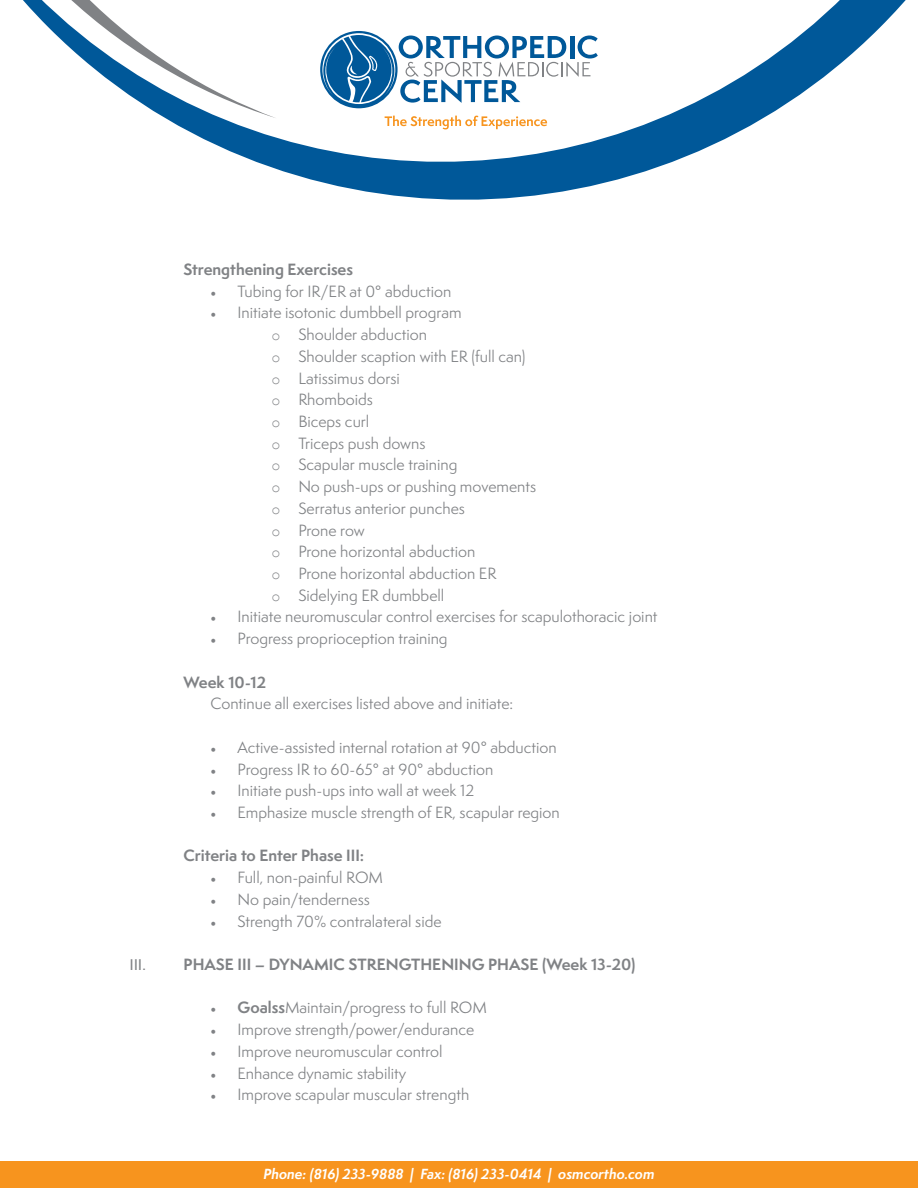
<style>
.page{position:relative;width:918px;height:1188px;background:#fff}
.page>*{position:absolute;margin:0;border:0;box-sizing:border-box;transform-origin:0 0}
.No_Spacing{font:15px "Semplicita Pro";color:#808285}
.No_Spacing-2{font:700 15px "Semplicita Pro";color:#808285}
.t1{font:15px "Helvetica";color:#808285}
.t2{font:italic 700 13.5px "Semplicita Pro";color:#fff}
.s1{font-family:"Minion Pro"}
.s2{font-family:"Courier New"}
.s3{font-weight:700}
</style>
<div class="page">
<div style="left:0;top:1161px;width:918px;height:27px;background:#f7941e"></div>
<svg style="left:23px;top:0;width:883px;height:200px"></svg>
<p class="No_Spacing-2" style="left:184px;top:258px;width:171px">Strengthening Exercises</p>
<p class="No_Spacing" style="left:211px;top:281px;width:242px"><span class="s1">•</span> Tubing for IR/ER at 0° abduction</p>
<p class="No_Spacing" style="left:211px;top:302px;width:253px"><span class="s1">•</span> Initiate isotonic dumbbell program</p>
<p class="No_Spacing" style="left:271px;top:324px;width:157px"><span class="s2">o</span> Shoulder abduction</p>
<p class="No_Spacing" style="left:271px;top:346px;width:256px"><span class="s2">o</span> Shoulder scaption with ER (full can)</p>
<p class="No_Spacing" style="left:271px;top:367px;width:130px"><span class="s2">o</span> Latissimus dorsi</p>
<p class="No_Spacing" style="left:271px;top:389px;width:103px"><span class="s2">o</span> Rhomboids</p>
<p class="No_Spacing" style="left:271px;top:411px;width:100px"><span class="s2">o</span> Biceps curl</p>
<p class="No_Spacing" style="left:271px;top:433px;width:156px"><span class="s2">o</span> Triceps push downs</p>
<p class="No_Spacing" style="left:271px;top:454px;width:188px"><span class="s2">o</span> Scapular muscle training</p>
<p class="No_Spacing" style="left:271px;top:476px;width:266px"><span class="s2">o</span> No push-ups or pushing movements</p>
<p class="No_Spacing" style="left:271px;top:498px;width:195px"><span class="s2">o</span> Serratus anterior punches</p>
<p class="No_Spacing" style="left:271px;top:519px;width:95px"><span class="s2">o</span> Prone row</p>
<p class="No_Spacing" style="left:271px;top:541px;width:205px"><span class="s2">o</span> Prone horizontal abduction</p>
<p class="No_Spacing" style="left:271px;top:563px;width:226px"><span class="s2">o</span> Prone horizontal abduction ER</p>
<p class="No_Spacing" style="left:271px;top:585px;width:175px"><span class="s2">o</span> Sidelying ER dumbbell</p>
<p class="No_Spacing" style="left:211px;top:606px;width:448px"><span class="s1">•</span> Initiate neuromuscular control exercises for scapulothoracic joint</p>
<p class="No_Spacing" style="left:211px;top:628px;width:239px"><span class="s1">•</span> Progress proprioception training</p>
<p class="No_Spacing-2" style="left:184px;top:671px;width:84px">Week 10-12</p>
<p class="No_Spacing" style="left:211px;top:693px;width:304px">Continue all exercises listed above and initiate:</p>
<p class="No_Spacing" style="left:211px;top:737px;width:348px"><span class="s1">•</span> Active-assisted internal rotation at 90° abduction</p>
<p class="No_Spacing" style="left:211px;top:758px;width:284px"><span class="s1">•</span> Progress IR to 60-65° at 90° abduction</p>
<p class="No_Spacing" style="left:211px;top:780px;width:265px"><span class="s1">•</span> Initiate push-ups into wall at week 12</p>
<p class="No_Spacing" style="left:211px;top:802px;width:351px"><span class="s1">•</span> Emphasize muscle strength of ER, scapular region</p>
<p class="No_Spacing-2" style="left:184px;top:845px;width:182px">Criteria to Enter Phase III:</p>
<p class="No_Spacing" style="left:211px;top:867px;width:174px"><span class="s1">•</span> Full, non-painful ROM</p>
<p class="No_Spacing" style="left:211px;top:889px;width:161px"><span class="s1">•</span> No pain/tenderness</p>
<p class="No_Spacing" style="left:211px;top:910px;width:233px"><span class="s1">•</span> Strength 70% contralateral side</p>
<p class="t1" style="left:130px;top:953px;width:18px">III.</p>
<p class="No_Spacing-2" style="left:184px;top:953px;width:453px">PHASE III – DYNAMIC STRENGTHENING PHASE (Week 13-20)</p>
<p class="No_Spacing" style="left:211px;top:997px;width:278px"><span class="s1">•</span> <span class="s3">Goalss</span>Maintain/progress to full ROM</p>
<p class="No_Spacing" style="left:211px;top:1019px;width:265px"><span class="s1">•</span> Improve strength/power/endurance</p>
<p class="No_Spacing" style="left:211px;top:1041px;width:234px"><span class="s1">•</span> Improve neuromuscular control</p>
<p class="No_Spacing" style="left:211px;top:1062px;width:197px"><span class="s1">•</span> Enhance dynamic stability</p>
<p class="No_Spacing" style="left:211px;top:1084px;width:260px"><span class="s1">•</span> Improve scapular muscular strength</p>
<p class="t2" style="left:264px;top:1164px;width:392px">Phone: (816) 233-9888 | Fax: (816) 233-0414 | osmcortho.com</p>
</div>
